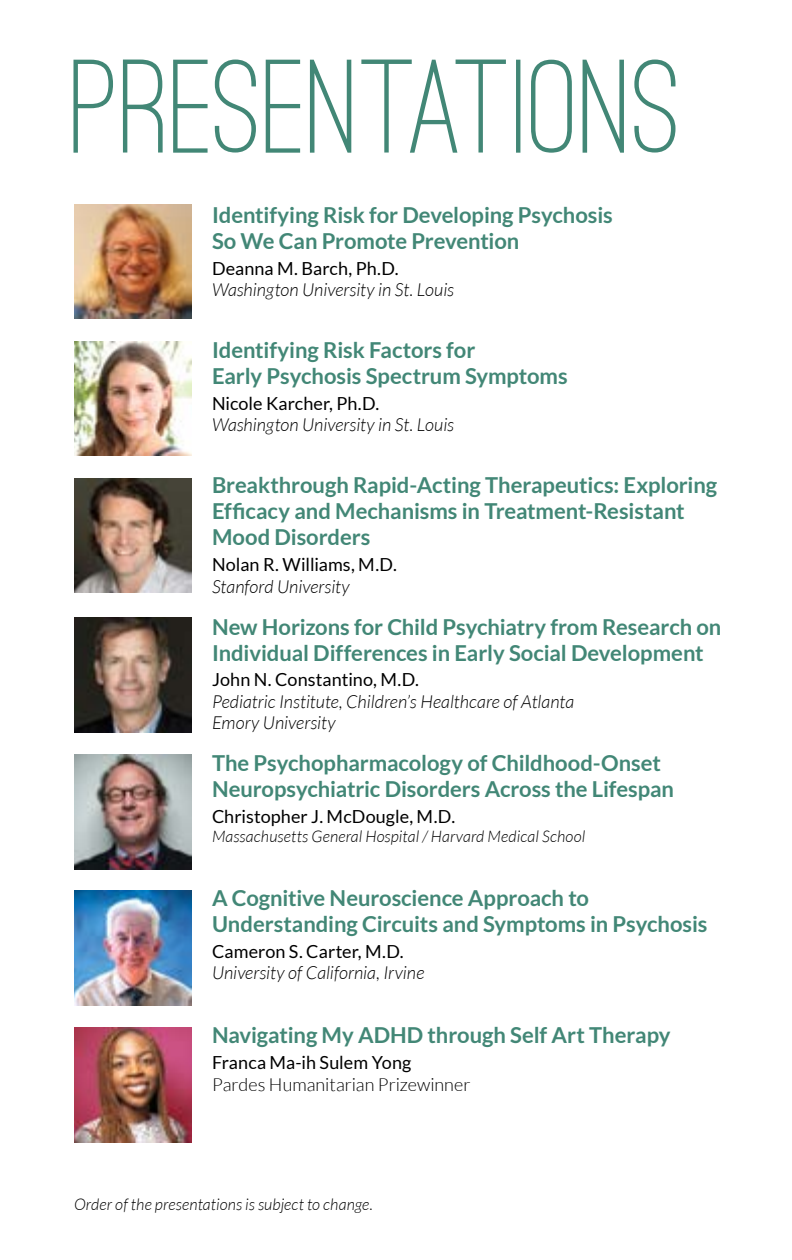
<style>
.page{position:relative;width:792px;height:1260px;background:#fff}
.page>*{position:absolute;margin:0;border:0;box-sizing:border-box;transform-origin:0 0}
.t1{font:500 138px "Ostrich Sans";letter-spacing:.005em;color:#428776}
.t2{font:700 22px/26px "Lato";letter-spacing:-.005em;color:#428776}
.t3{font:italic 300 18px/21.6px "Lato";color:#000}
.t4{font:18px "Lato";letter-spacing:.005em;color:#000}
.t5{font:300 18px "Lato";letter-spacing:.005em;color:#000}
.t6{font:italic 300 16px "Lato";letter-spacing:.005em;color:#000}
</style>
<div class="page">
<img style="left:74px;top:204px;width:117px;height:115px">
<img style="left:74px;top:341px;width:117px;height:115px">
<img style="left:74px;top:478px;width:117px;height:115px">
<img style="left:74px;top:755px;width:117px;height:114px">
<img style="left:74px;top:618px;width:117px;height:114px">
<img style="left:74px;top:891px;width:117px;height:115px">
<img style="left:74px;top:1027px;width:117px;height:115px">
<h1 class="t1" style="left:72px;top:24px;width:612px">PRESENTATIONS</h1>
<p class="t2" style="left:212px;top:202px;width:402px">Identifying Risk for Developing Psychosis<br>So We Can Promote Prevention</p>
<p class="t4" style="left:212px;top:258px;width:188px">Deanna M. Barch, Ph.D.</p>
<p class="t3" style="left:212px;top:280px;width:244px">Washington University in St. Louis</p>
<p class="t2" style="left:212px;top:337px;width:357px">Identifying Risk Factors for<br>Early Psychosis Spectrum Symptoms</p>
<p class="t4" style="left:212px;top:393px;width:169px">Nicole Karcher, Ph.D.</p>
<p class="t3" style="left:212px;top:415px;width:244px">Washington University in St. Louis</p>
<p class="t2" style="left:212px;top:472px;width:507px">Breakthrough Rapid-Acting Therapeutics: Exploring<br>Efficacy and Mechanisms in Treatment-Resistant<br>Mood Disorders</p>
<p class="t4" style="left:212px;top:554px;width:186px">Nolan R. Williams, M.D.</p>
<p class="t3" style="left:212px;top:576px;width:139px">Stanford University</p>
<p class="t2" style="left:212px;top:613px;width:511px">New Horizons for Child Psychiatry from Research on<br>Individual Differences in Early Social Development</p>
<p class="t4" style="left:212px;top:670px;width:209px">John N. Constantino, M.D.</p>
<p class="t3" style="left:212px;top:691px;width:364px">Pediatric Institute, Children’s Healthcare of Atlanta<br>Emory University</p>
<p class="t2" style="left:212px;top:750px;width:464px">The Psychopharmacology of Childhood-Onset<br>Neuropsychiatric Disorders Across the Lifespan</p>
<p class="t4" style="left:212px;top:806px;width:245px">Christopher J. McDougle, M.D.</p>
<p class="t6" style="left:212px;top:828px;width:375px">Massachusetts General Hospital / Harvard Medical School</p>
<p class="t2" style="left:212px;top:885px;width:497px">A Cognitive Neuroscience Approach to<br>Understanding Circuits and Symptoms in Psychosis</p>
<p class="t4" style="left:212px;top:941px;width:193px">Cameron S. Carter, M.D.</p>
<p class="t3" style="left:212px;top:963px;width:214px">University of California, Irvine</p>
<p class="t2" style="left:212px;top:1022px;width:460px">Navigating My ADHD through Self Art Therapy</p>
<p class="t4" style="left:212px;top:1052px;width:201px">Franca Ma-ih Sulem Yong</p>
<p class="t5" style="left:212px;top:1075px;width:260px">Pardes Humanitarian Prizewinner</p>
<p class="t6" style="left:74px;top:1195px;width:300px">Order of the presentations is subject to change.</p>
</div>
